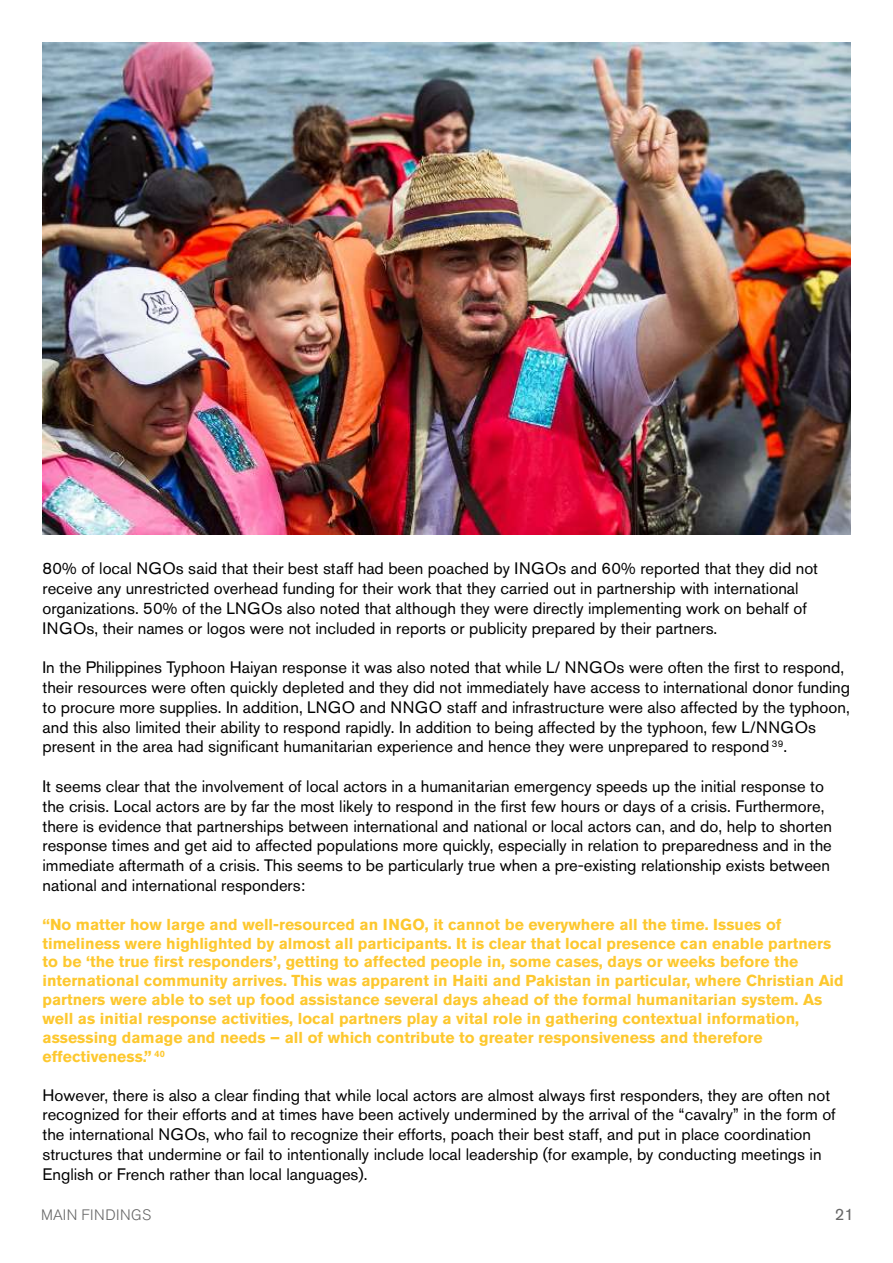
<style>
.page{position:relative;width:893px;height:1263px;background:#fff}
.page>*{position:absolute;margin:0;border:0;box-sizing:border-box;transform-origin:0 0}
.t1{font:16.5px/19.8px "Akzidenz Grotesk Std";color:#000}
.t2{font:16.5px "Akzidenz Grotesk Std";color:#666}
.t3{font:700 15.75px/18.9px "Akzidenz Grotesk Std";color:#fdc82f}
.t4{font:300 15px "Akzidenz Grotesk Std";letter-spacing:.02em;color:#666}
</style>
<div class="page">
<img style="left:43px;top:43px;width:807px;height:492px">
<p class="t1" style="left:43px;top:559px;width:777px">80% of local NGOs said that their best staff had been poached by INGOs and 60% reported that they did not receive any unrestricted overhead funding for their work that they carried out in partnership with international organizations. 50% of the LNGOs also noted that although they were directly implementing work on behalf of INGOs, their names or logos were not included in reports or publicity prepared by their partners.</p>
<p class="t1" style="left:43px;top:658px;width:809px">In the Philippines Typhoon Haiyan response it was also noted that while L/ NNGOs were often the first to respond, their resources were often quickly depleted and they did not immediately have access to international donor funding to procure more supplies. In addition, LNGO and NNGO staff and infrastructure were also affected by the typhoon, and this also limited their ability to respond rapidly. In addition to being affected by the typhoon, few L/NNGOs present in the area had significant humanitarian experience and hence they were unprepared to respond <sup>39</sup>.</p>
<p class="t1" style="left:43px;top:777px;width:791px">It seems clear that the involvement of local actors in a humanitarian emergency speeds up the initial response to the crisis. Local actors are by far the most likely to respond in the first few hours or days of a crisis. Furthermore, there is evidence that partnerships between international and national or local actors can, and do, help to shorten response times and get aid to affected populations more quickly, especially in relation to preparedness and in the immediate aftermath of a crisis. This seems to be particularly true when a pre-existing relationship exists between national and international responders:</p>
<p class="t3" style="left:43px;top:915px;width:803px">“No matter how large and well-resourced an INGO, it cannot be everywhere all the time. Issues of timeliness were highlighted by almost all participants. It is clear that local presence can enable partners to be ‘the true first responders’, getting to affected people in, some cases, days or weeks before the international community arrives. This was apparent in Haiti and Pakistan in particular, where Christian Aid partners were able to set up food assistance several days ahead of the formal humanitarian system. As well as initial response activities, local partners play a vital role in gathering contextual information, assessing damage and needs – all of which contribute to greater responsiveness and therefore effectiveness.” <sup>40</sup></p>
<p class="t1" style="left:43px;top:1086px;width:795px">However, there is also a clear finding that while local actors are almost always first responders, they are often not recognized for their efforts and at times have been actively undermined by the arrival of the “cavalry” in the form of the international NGOs, who fail to recognize their efforts, poach their best staff, and put in place coordination structures that undermine or fail to intentionally include local leadership (for example, by conducting meetings in English or French rather than local languages).</p>
<p class="t4" style="left:41px;top:1206px;width:111px">MAIN FINDINGS</p>
<p class="t2" style="left:835px;top:1207px;width:21px">21</p>
</div>
